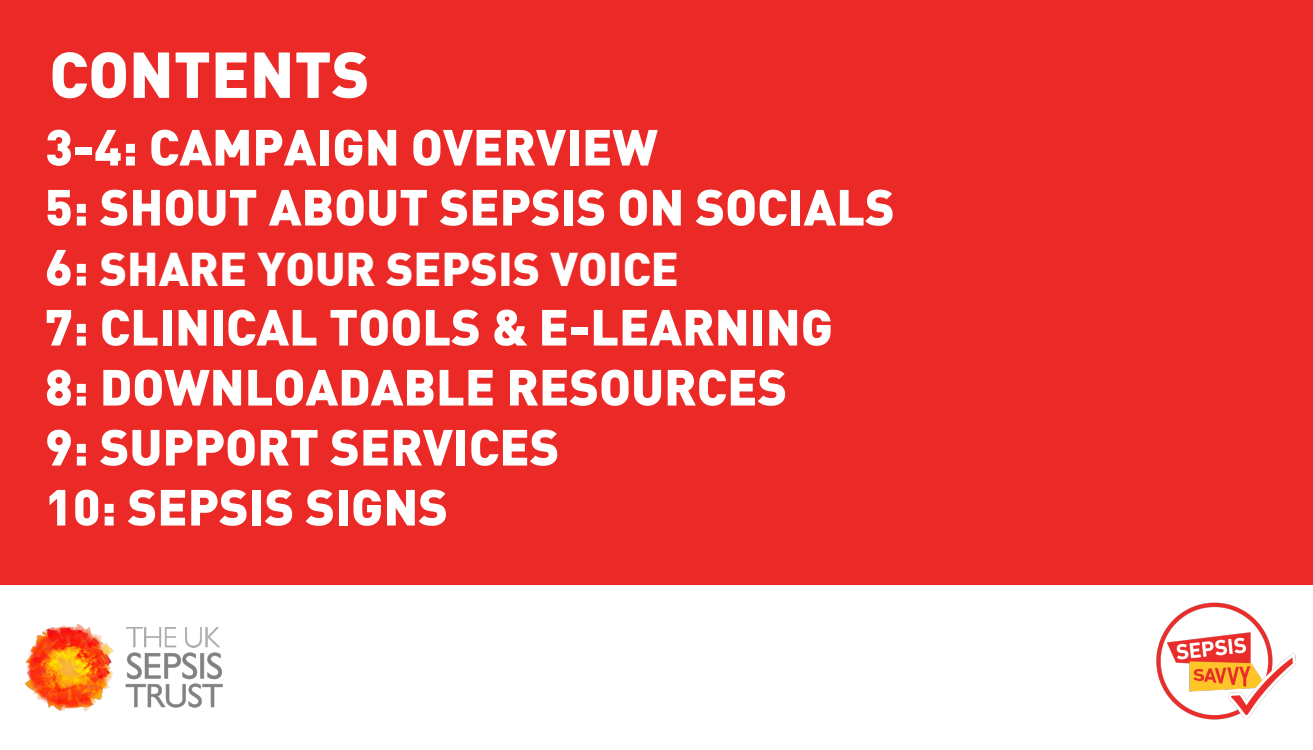
<style>
.page{position:relative;width:1313px;height:750px;background:#fff}
.page>*{position:absolute;margin:0;border:0;box-sizing:border-box;transform-origin:0 0}
.t1{font:900 63.75px "DIN";color:#fff}
.t2{font:900 50px/60px "DIN";color:#fff}
.t3{font:900 46.25px "DIN";color:#fff}
.s1{font-size:50px}
</style>
<div class="page">
<div style="left:0;top:0;width:1312px;height:585px;background:#eb2a27"></div>
<hr style="left:1312px;top:0;width:1px;height:585px;background:#eb2a27">
<img style="left:24px;top:623px;width:199px;height:89px">
<img style="left:1156px;top:602px;width:140px;height:118px">
<p class="t1" style="left:49px;top:32px;width:322px">CONTENTS</p>
<p class="t2" style="left:45px;top:115px;width:614px">3-4: CAMPAIGN OVERVIEW</p>
<p class="t2" style="left:45px;top:175px;width:851px">5: SHOUT ABOUT SEPSIS ON SOCIALS</p>
<p class="t3" style="left:45px;top:238px;width:635px"><span class="s1">6:</span> SHARE YOUR SEPSIS VOICE</p>
<p class="t2" style="left:45px;top:295px;width:789px">7: CLINICAL TOOLS &amp; E-LEARNING<br>8: DOWNLOADABLE RESOURCES</p>
<p class="t2" style="left:45px;top:415px;width:516px">9: SUPPORT SERVICES</p>
<p class="t2" style="left:45px;top:475px;width:404px">10: SEPSIS SIGNS</p>
</div>
